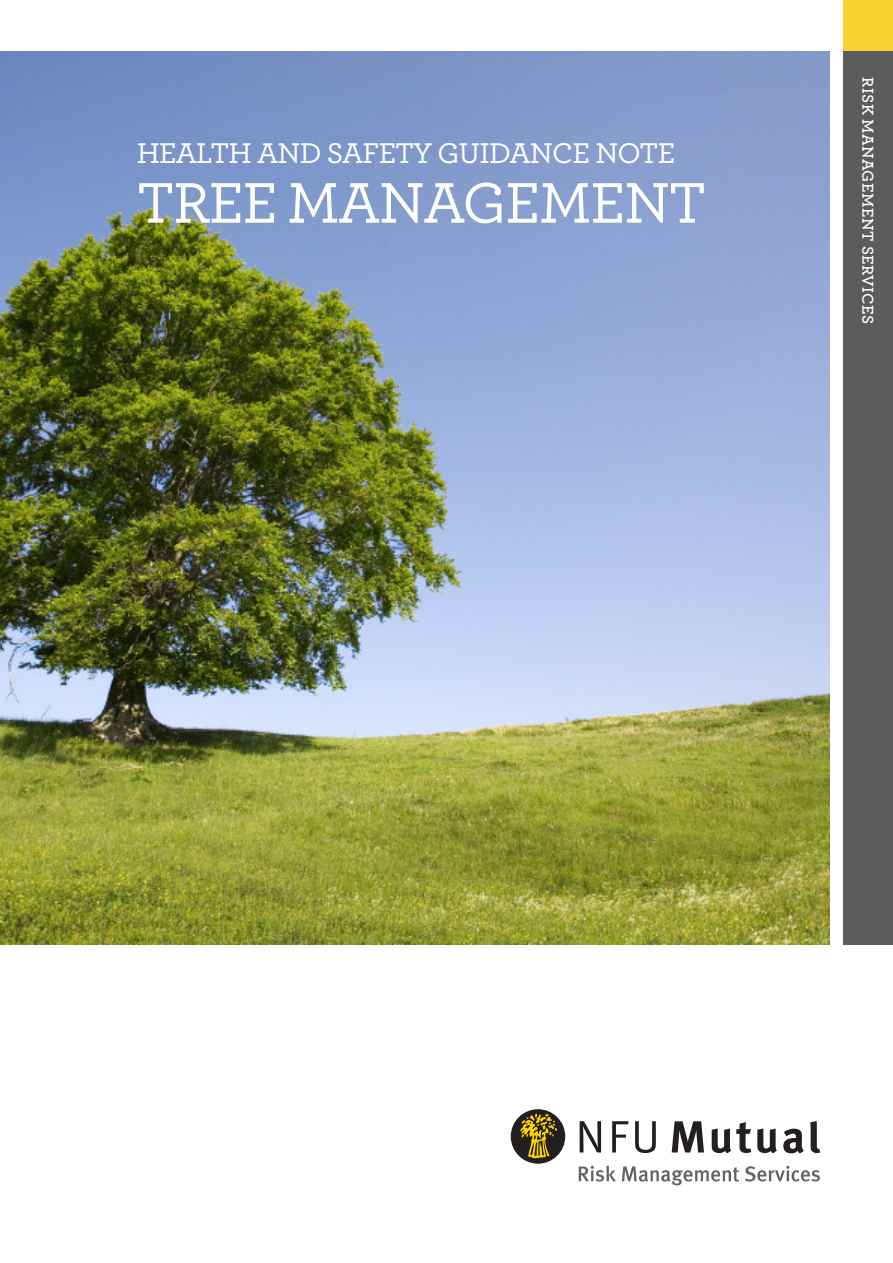
<style>
.page{position:relative;width:893px;height:1263px;background:#fff}
.page>*{position:absolute;margin:0;border:0;box-sizing:border-box;transform-origin:0 0}
.t1{font:500 60px "Archer";letter-spacing:-.025em;color:#fff}
.t2{font:500 30px "Archer";letter-spacing:-.025em;color:#fff}
.t3{font:600 16.5px "Archer";letter-spacing:.025em;color:#fff}
</style>
<div class="page">
<div style="left:843px;top:0;width:50px;height:51px;background:#f6d332"></div>
<div style="left:843px;top:51px;width:50px;height:893px;background:#5d5c5d"></div>
<img style="left:0;top:51px;width:829px;height:893px">
<div style="left:511px;top:1109px;width:54px;height:55px;background:#231f20;border-radius:50%"></div>
<svg style="left:580px;top:1121px;width:21px;height:31px"></svg>
<svg style="left:612px;top:1121px;width:17px;height:31px"></svg>
<svg style="left:635px;top:1121px;width:21px;height:32px"></svg>
<svg style="left:672px;top:1121px;width:32px;height:31px"></svg>
<svg style="left:712px;top:1122px;width:39px;height:31px"></svg>
<svg style="left:757px;top:1128px;width:20px;height:25px"></svg>
<svg style="left:783px;top:1129px;width:21px;height:24px"></svg>
<svg style="left:810px;top:1121px;width:10px;height:32px"></svg>
<svg style="left:520px;top:1113px;width:37px;height:45px"></svg>
<svg style="left:579px;top:1165px;width:37px;height:16px"></svg>
<svg style="left:622px;top:1166px;width:117px;height:19px"></svg>
<svg style="left:745px;top:1166px;width:75px;height:15px"></svg>
<p class="t2" style="left:137px;top:143px;width:540px">HEALTH AND SAFETY GUIDANCE NOTE</p>
<h1 class="t1" style="left:137px;top:183px;width:571px">TREE MANAGEMENT</h1>
<p class="t3" style="left:873px;top:77px;width:248px;rotate:90deg">RISK MANAGEMENT SERVICES</p>
</div>
